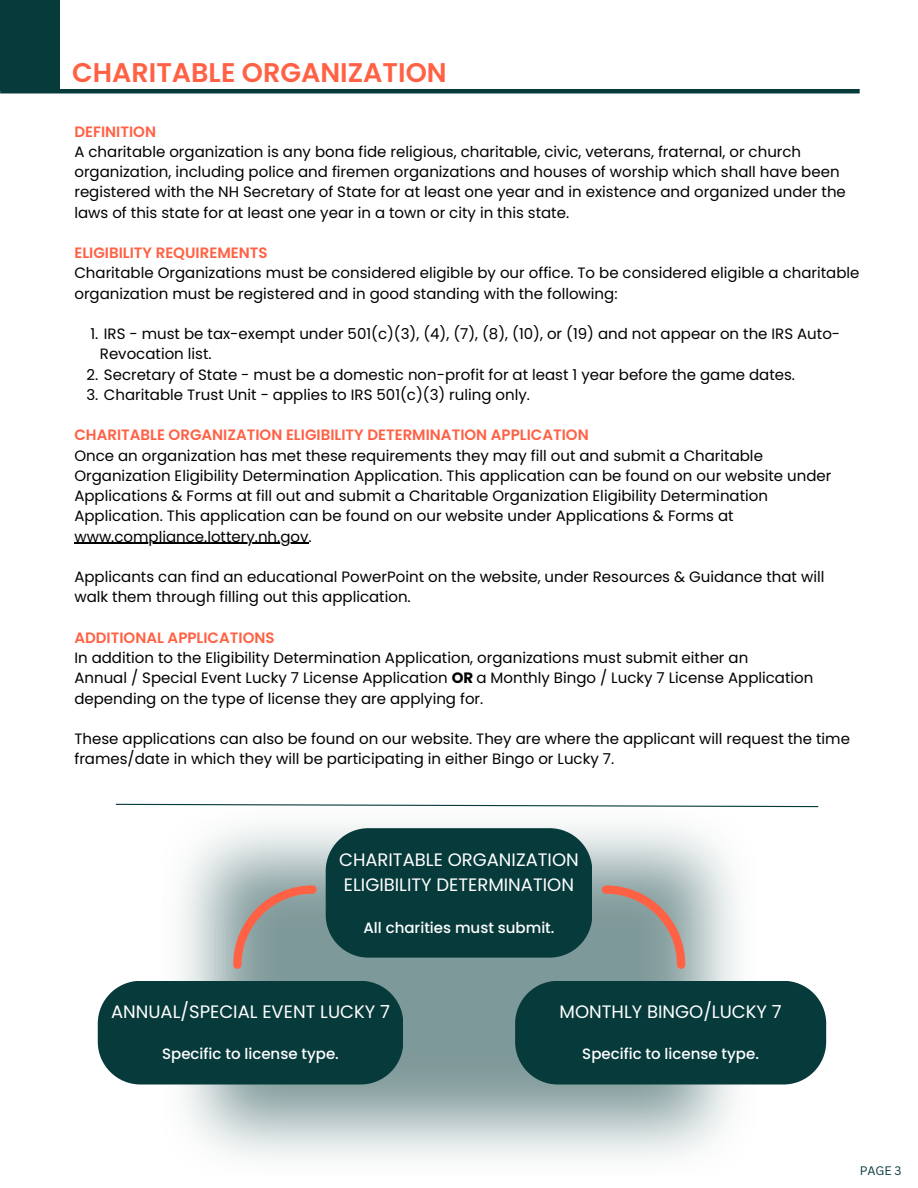
<style>
.page{position:relative;width:918px;height:1188px;background:#fff}
.page>*{position:absolute;margin:0;border:0;box-sizing:border-box;transform-origin:0 0}
.t1{font:600 27px "Poppins";color:#ff6145}
.t2{font:18px/24.8px "Poppins";color:#fff}
.t3{font:15px/20.2px "Poppins";color:#000}
.t4{font:600 15px "Poppins";color:#ff6145}
.t5{font:500 15px "Poppins";color:#fff}
.t6{font:12px "Canva Sans";color:#073a3b}
.s1{font-weight:700}
</style>
<div class="page">
<img style="left:181px;top:826px;width:556px;height:332px">
<hr style="left:74px;top:543px;width:235px;height:1px;background:#000">
<div style="left:326px;top:828px;width:266px;height:130px;background:#073a3b;border-radius:43px"></div>
<div style="left:98px;top:981px;width:305px;height:104px;background:#073a3b;border-radius:43px"></div>
<div style="left:515px;top:981px;width:311px;height:104px;background:#073a3b;border-radius:43px"></div>
<svg style="left:602px;top:885px;width:83px;height:84px;background:#9a9793"></svg>
<svg style="left:233px;top:885px;width:84px;height:84px;background:#9a9793"></svg>
<div style="left:0;top:0;width:60px;height:91px;background:#073a3b"></div>
<hr style="left:0;top:89px;width:860px;height:4px;background:#073a3b">
<svg style="left:115px;top:803px;width:704px;height:5px"></svg>
<p class="t1" style="left:72px;top:54px;width:376px">CHARITABLE ORGANIZATION</p>
<p class="t4" style="left:74px;top:121px;width:83px">DEFINITION</p>
<p class="t3" style="left:74px;top:142px;width:773px">A charitable organization is any bona fide religious, charitable, civic, veterans, fraternal, or church organization, including police and firemen organizations and houses of worship which shall have been registered with the NH Secretary of State for at least one year and in existence and organized under the laws of this state for at least one year in a town or city in this state.</p>
<p class="t4" style="left:74px;top:242px;width:195px">ELIGIBILITY REQUIREMENTS</p>
<p class="t3" style="left:74px;top:263px;width:787px">Charitable Organizations must be considered eligible by our office. To be considered eligible a charitable organization must be registered and in good standing with the following:</p>
<p class="t3" style="left:100px;top:324px;width:742px;text-indent:-9px">1. IRS - must be tax-exempt under 501(c)(3), (4), (7), (8), (10), or (19) and not appear on the IRS Auto-<br>Revocation list.</p>
<p class="t3" style="left:87px;top:364px;width:710px">2. Secretary of State - must be a domestic non-profit for at least 1 year before the game dates.</p>
<p class="t3" style="left:86px;top:385px;width:445px">3. Charitable Trust Unit - applies to IRS 501(c)(3) ruling only.</p>
<p class="t4" style="left:74px;top:425px;width:516px">CHARITABLE ORGANIZATION ELIGIBILITY DETERMINATION APPLICATION</p>
<p class="t3" style="left:74px;top:445px;width:759px">Once an organization has met these requirements they may fill out and submit a Charitable Organization Eligibility Determination Application. This application can be found on our website under Applications &amp; Forms at fill out and submit a Charitable Organization Eligibility Determination Application. This application can be found on our website under Applications &amp; Forms at www.compliance.lottery.nh.gov.</p>
<p class="t3" style="left:74px;top:567px;width:752px">Applicants can find an educational PowerPoint on the website, under Resources &amp; Guidance that will walk them through filling out this application.</p>
<p class="t4" style="left:74px;top:627px;width:202px">ADDITIONAL APPLICATIONS</p>
<p class="t3" style="left:74px;top:648px;width:741px">In addition to the Eligibility Determination Application, organizations must submit either an<br>Annual / Special Event Lucky 7 License Application <span class="s1">OR</span> a Monthly Bingo / Lucky 7 License Application depending on the type of license they are applying for.</p>
<p class="t3" style="left:74px;top:729px;width:777px">These applications can also be found on our website. They are where the applicant will request the time frames/date in which they will be participating in either Bingo or Lucky 7.</p>
<p class="t2" style="left:339px;top:848px;width:241px">CHARITABLE ORGANIZATION<br>ELIGIBILITY DETERMINATION</p>
<p class="t5" style="left:363px;top:917px;width:192px">All charities must submit.</p>
<p class="t2" style="left:111px;top:999px;width:280px">ANNUAL/SPECIAL EVENT LUCKY 7</p>
<p class="t5" style="left:162px;top:1044px;width:178px">Specific to license type.</p>
<h1 class="t2" style="left:560px;top:999px;width:224px">MONTHLY BINGO/LUCKY 7</h1>
<p class="t5" style="left:582px;top:1044px;width:178px">Specific to license type.</p>
<p class="t6" style="left:860px;top:1162px;width:43px">PAGE 3</p>
</div>
